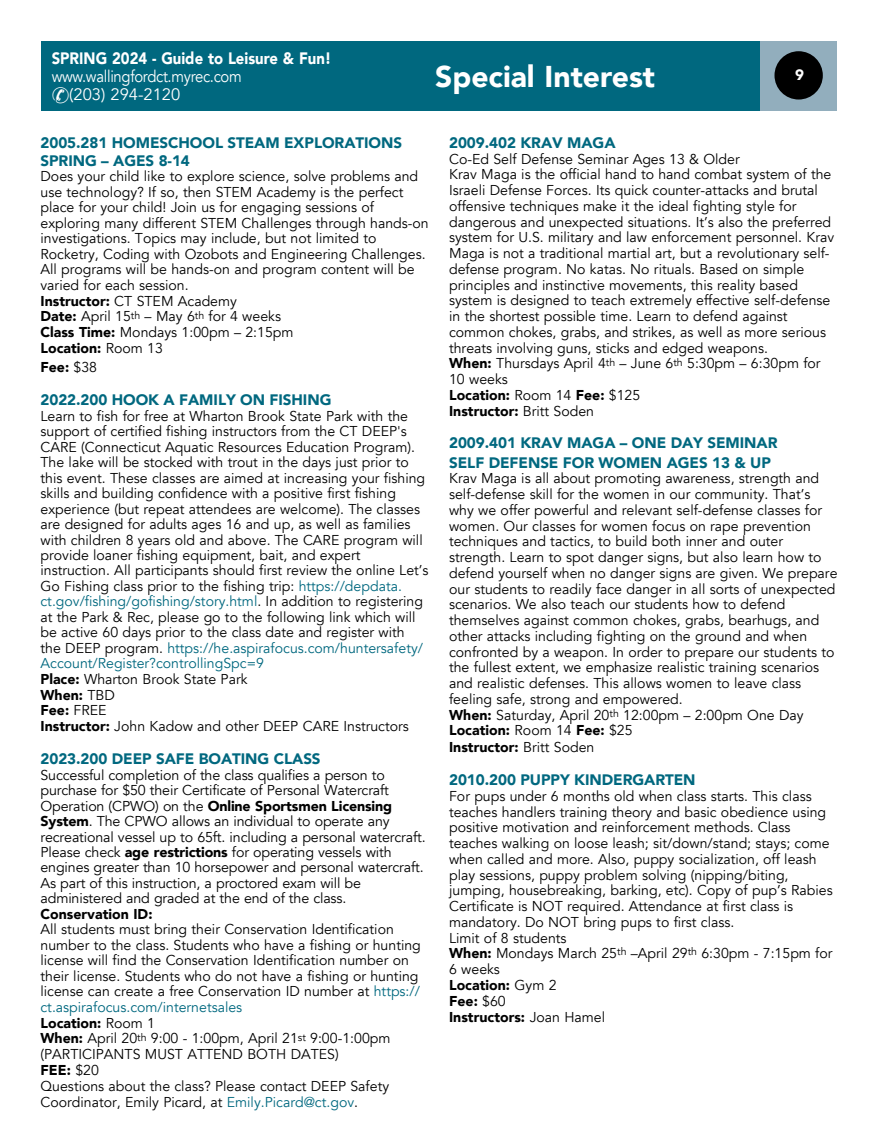
<style>
.page{position:relative;width:878px;height:1148px;background:#fff}
.page>*{position:absolute;margin:0;border:0;box-sizing:border-box;transform-origin:0 0}
.t1{font:900 30px "Avenir";color:#fff}
.t2{font:16.5px/18px "Avenir";letter-spacing:-.02em;color:#fff;scale:.9 1}
.t3{font:900 16.5px "Avenir";color:#fff;scale:.9 1}
.t4{font:900 15.15px/18.1px "Avenir";letter-spacing:-.005em;color:#00687f}
.t5{font:900 15px "Avenir";color:#fff}
.t6{font:14.25px/15.8px "Avenir";color:#000}
.t7{font:900 14.25px "Avenir";color:#000}
.s1{font-weight:900}
.s2{font-weight:400}
.s3{color:#00687f}
</style>
<div class="page">
<div style="left:41px;top:41px;width:719px;height:70px;background:#00687f"></div>
<div style="left:760px;top:41px;width:76px;height:70px;background:#92aebd"></div>
<div style="left:774px;top:51px;width:48px;height:48px;background:#000;border-radius:50%"></div>
<p class="t3" style="left:52px;top:44px;width:312px">SPRING 2024 - Guide to Leisure &amp; Fun!</p>
<p class="t2" style="left:69px;top:67px;width:193px;text-indent:-18px">www.wallingfordct.myrec.com (203) 294-2120</p>
<p class="t5" style="left:795px;top:62px;width:10px">9</p>
<p class="t4" style="left:40px;top:133px;width:363px">2005.281 HOMESCHOOL STEAM EXPLORATIONS<br>SPRING – AGES 8-14</p>
<p class="t6" style="left:40px;top:169px;width:390px">Does your child like to explore science, solve problems and use technology? If so, then STEM Academy is the perfect place for your child! Join us for engaging sessions of exploring many different STEM Challenges through hands-on investigations. Topics may include, but not limited to Rocketry, Coding with Ozobots and Engineering Challenges.<br>All programs will be hands-on and program content will be varied for each session.<br><span class="s1">Instructor:</span> CT STEM Academy<br><span class="s1">Date:</span> April 15<sup>th</sup> – May 6<sup>th</sup> for 4 weeks<br><span class="s1">Class Time:</span> Mondays 1:00pm – 2:15pm<br><span class="s1">Location:</span> Room 13</p>
<p class="t7" style="left:40px;top:355px;width:58px">Fee: <span class="s2">$38</span></p>
<p class="t4" style="left:40px;top:391px;width:292px">2022.200 HOOK A FAMILY ON FISHING</p>
<p class="t6" style="left:40px;top:408px;width:389px">Learn to fish for free at Wharton Brook State Park with the support of certified fishing instructors from the CT DEEP's CARE (Connecticut Aquatic Resources Education Program).<br>The lake will be stocked with trout in the days just prior to this event. These classes are aimed at increasing your fishing skills and building confidence with a positive first fishing experience (but repeat attendees are welcome). The classes are designed for adults ages 16 and up, as well as families with children 8 years old and above. The CARE program will provide loaner fishing equipment, bait, and expert instruction. All participants should first review the online Let’s Go Fishing class prior to the fishing trip: <span class="s3">https://depdata. ct.gov/fishing/gofishing/story.html</span>. In addition to registering at the Park &amp; Rec, please go to the following link which will be active 60 days prior to the class date and register with the DEEP program. <span class="s3">https://he.aspirafocus.com/huntersafety/ Account/Register?controllingSpc=9<br></span><span class="s1">Place:</span> Wharton Brook State Park<br><span class="s1">When:</span> TBD<br><span class="s1">Fee:</span> FREE<br><span class="s1">Instructor:</span> John Kadow and other DEEP CARE Instructors</p>
<p class="t4" style="left:40px;top:749px;width:282px">2023.200 DEEP SAFE BOATING CLASS</p>
<p class="t6" style="left:40px;top:767px;width:386px">Successful completion of the class qualifies a person to purchase for $50 their Certificate of Personal Watercraft Operation (CPWO) on the <span class="s1">Online Sportsmen Licensing System</span>. The CPWO allows an individual to operate any recreational vessel up to 65ft. including a personal watercraft.<br>Please check <span class="s1">age restrictions</span> for operating vessels with engines greater than 10 horsepower and personal watercraft.<br>As part of this instruction, a proctored exam will be administered and graded at the end of the class.</p>
<p class="t7" style="left:40px;top:901px;width:113px">Conservation ID:</p>
<p class="t6" style="left:40px;top:921px;width:382px">All students must bring their Conservation Identification number to the class. Students who have a fishing or hunting license will find the Conservation Identification number on their license. Students who do not have a fishing or hunting license can create a free Conservation ID number at <span class="s3">https:// ct.aspirafocus.com/internetsales<br></span><span class="s1">Location:</span> Room 1<br><span class="s1">When:</span> April 20<sup>th</sup> 9:00 - 1:00pm, April 21<sup>st</sup> 9:00-1:00pm (PARTICIPANTS MUST ATTEND BOTH DATES)<br><span class="s1">FEE:</span> $20<br>Questions about the class? Please contact DEEP Safety Coordinator, Emily Picard, at <span class="s3">Emily.Picard@ct.gov</span>.</p>
<h1 class="t1" style="left:435px;top:51px;width:221px">Special Interest</h1>
<p class="t4" style="left:449px;top:133px;width:168px">2009.402 KRAV MAGA</p>
<p class="t6" style="left:449px;top:151px;width:386px">Co-Ed Self Defense Seminar Ages 13 &amp; Older<br>Krav Maga is the official hand to hand combat system of the Israeli Defense Forces. Its quick counter-attacks and brutal offensive techniques make it the ideal fighting style for dangerous and unexpected situations. It’s also the preferred system for U.S. military and law enforcement personnel. Krav Maga is not a traditional martial art, but a revolutionary self&shy;defense program. No katas. No rituals. Based on simple principles and instinctive movements, this reality based system is designed to teach extremely effective self-defense in the shortest possible time. Learn to defend against common chokes, grabs, and strikes, as well as more serious threats involving guns, sticks and edged weapons.<br><span class="s1">When:</span> Thursdays April 4<sup>th</sup> – June 6<sup>th</sup> 5:30pm – 6:30pm for 10 weeks<br><span class="s1">Location:</span> Room 14 <span class="s1">Fee:</span> $125<br><span class="s1">Instructor:</span> Britt Soden</p>
<p class="t4" style="left:449px;top:432px;width:330px;line-height:19.5px">2009.401 KRAV MAGA – ONE DAY SEMINAR<br>SELF DEFENSE FOR WOMEN AGES 13 &amp; UP</p>
<p class="t6" style="left:449px;top:471px;width:390px">Krav Maga is all about promoting awareness, strength and self-defense skill for the women in our community. That’s why we offer powerful and relevant self-defense classes for women. Our classes for women focus on rape prevention techniques and tactics, to build both inner and outer strength. Learn to spot danger signs, but also learn how to defend yourself when no danger signs are given. We prepare our students to readily face danger in all sorts of unexpected scenarios. We also teach our students how to defend themselves against common chokes, grabs, bearhugs, and other attacks including fighting on the ground and when confronted by a weapon. In order to prepare our students to the fullest extent, we emphasize realistic training scenarios and realistic defenses. This allows women to leave class feeling safe, strong and empowered.<br><span class="s1">When:</span> Saturday, April 20<sup>th</sup> 12:00pm – 2:00pm One Day <span class="s1">Location:</span> Room 14 <span class="s1">Fee:</span> $25<br><span class="s1">Instructor:</span> Britt Soden</p>
<p class="t4" style="left:449px;top:770px;width:248px">2010.200 PUPPY KINDERGARTEN</p>
<p class="t6" style="left:449px;top:788px;width:385px">For pups under 6 months old when class starts. This class teaches handlers training theory and basic obedience using positive motivation and reinforcement methods. Class teaches walking on loose leash; sit/down/stand; stays; come when called and more. Also, puppy socialization, off leash play sessions, puppy problem solving (nipping/biting, jumping, housebreaking, barking, etc). Copy of pup’s Rabies Certificate is NOT required. Attendance at first class is mandatory. Do NOT bring pups to first class.<br>Limit of 8 students<br><span class="s1">When:</span> Mondays March 25<sup>th</sup> –April 29<sup>th</sup> 6:30pm - 7:15pm for 6 weeks<br><span class="s1">Location:</span> Gym 2<br><span class="s1">Fee:</span> $60<br><span class="s1">Instructors:</span> Joan Hamel</p>
</div>
